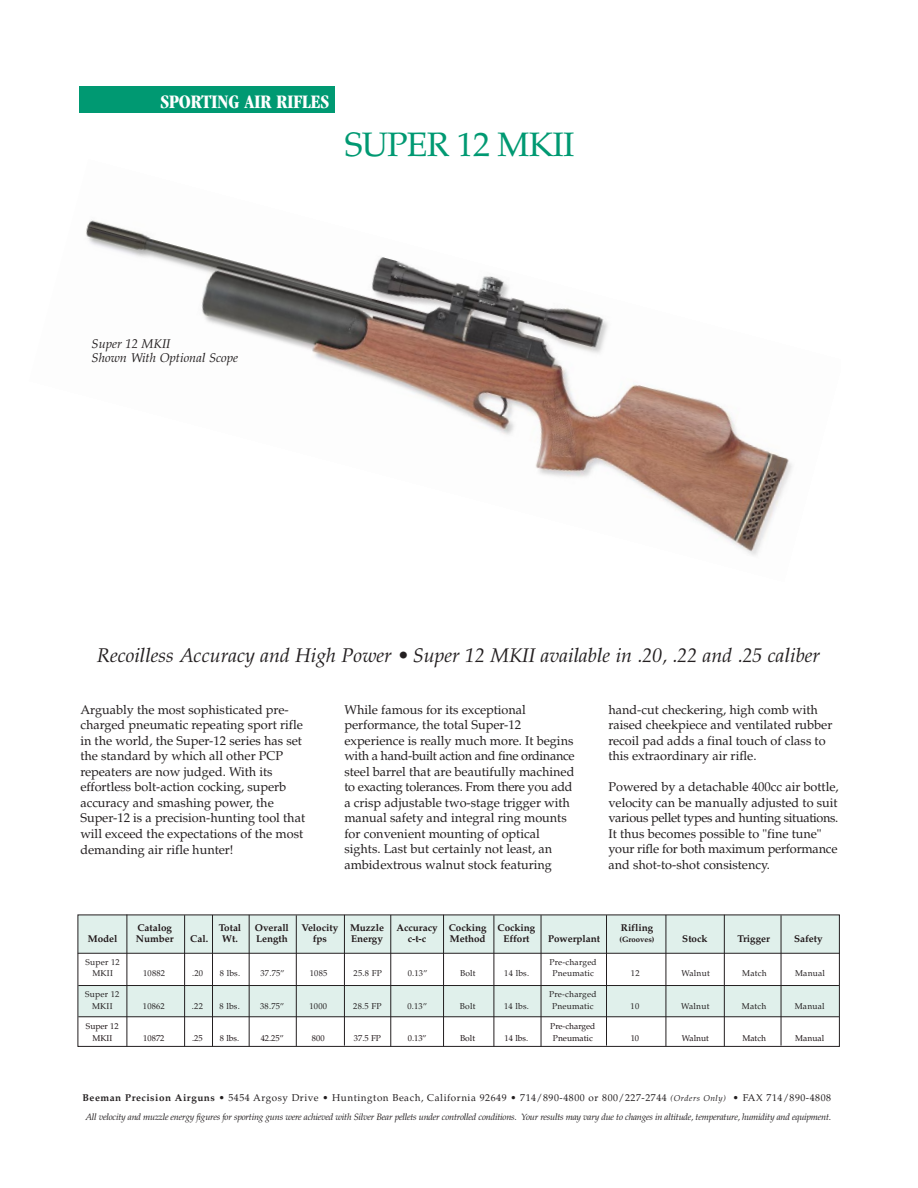
<style>
.page{position:relative;width:918px;height:1188px;background:#fff}
.page>*{position:absolute;margin:0;border:0;box-sizing:border-box;transform-origin:0 0}
.t1{font:33.9px "Palatino";letter-spacing:-.025em;color:#009972}
.t2{font:italic 19.8px "Palatino";color:#231f20}
.t3{font:700 condensed 19.8px "Garamond";letter-spacing:-.01em;color:#fff}
.t4{font:12.75px/15.5px "Palatino";color:#231f20}
.t5{font:italic 12.75px/14.1px "Palatino";color:#231f20}
.t6{font:700 9.9px "Palatino";color:#201719}
.t7{font:9.9px "Palatino";letter-spacing:.055em;color:#231f20}
.t8{font:italic 9.15px "Palatino";letter-spacing:-.025em;color:#231f20}
.t9{font:8.4px "Palatino";letter-spacing:.025em;color:#231f20}
.t10{font:8.4px "Palatino";color:#201719}
.t11{font:700 7.8px "Palatino";color:#201719}
.s1{font-weight:700}
.s2{font-style:italic;font-size:8.4px}
</style>
<div class="page">
<div style="left:79px;top:87px;width:256px;height:26px;background:#009972"></div>
<div style="left:78px;top:985px;width:761px;height:32px;background:#e0f0eb"></div>
<div style="left:78px;top:915px;width:761px;height:38px;background:#e0f0eb"></div>
<div style="left:78px;top:915px;width:762px;height:132px;border:1px solid #231f20"></div>
<div style="left:79px;top:954px;width:759px;height:31px;background:#fff"></div>
<hr style="left:127px;top:915px;width:1px;height:131px;background:#231f20">
<hr style="left:184px;top:915px;width:1px;height:131px;background:#231f20">
<hr style="left:212px;top:915px;width:1px;height:131px;background:#231f20">
<hr style="left:296px;top:915px;width:1px;height:131px;background:#231f20">
<hr style="left:249px;top:915px;width:1px;height:131px;background:#231f20">
<hr style="left:344px;top:915px;width:1px;height:131px;background:#231f20">
<hr style="left:390px;top:915px;width:1px;height:132px;background:#231f20">
<hr style="left:443px;top:915px;width:1px;height:131px;background:#231f20">
<hr style="left:494px;top:915px;width:1px;height:131px;background:#231f20">
<hr style="left:541px;top:915px;width:1px;height:132px;background:#231f20">
<hr style="left:606px;top:915px;width:1px;height:131px;background:#231f20">
<hr style="left:666px;top:915px;width:1px;height:131px;background:#231f20">
<hr style="left:724px;top:915px;width:1px;height:131px;background:#231f20">
<hr style="left:781px;top:915px;width:1px;height:131px;background:#231f20">
<hr style="left:78px;top:985px;width:761px;height:1px;background:#231f20">
<hr style="left:78px;top:1017px;width:761px;height:1px;background:#231f20">
<hr style="left:78px;top:953px;width:762px;height:1px;background:#231f20">
<img style="left:86px;top:220px;width:706px;height:336px">
<h2 class="t3" style="left:161px;top:94px;width:170px">SPORTING AIR RIFLES</h2>
<h1 class="t1" style="left:345px;top:131px;width:231px">SUPER 12 MKII</h1>
<p class="t5" style="left:92px;top:338px;width:148px">Super 12 MKII<br>Shown With Optional Scope</p>
<h2 class="t2" style="left:97px;top:648px;width:725px">Recoilless Accuracy and High Power • Super 12 MKII available in .20, .22 and .25 caliber</h2>
<p class="t4" style="left:80px;top:703px;width:226px">Arguably the most sophisticated pre&shy;charged pneumatic repeating sport rifle in the world, the Super-12 series has set the standard by which all other PCP repeaters are now judged. With its effortless bolt-action cocking, superb accuracy and smashing power, the Super-12 is a precision-hunting tool that will exceed the expectations of the most demanding air rifle hunter!</p>
<p class="t4" style="left:344px;top:703px;width:232px">While famous for its exceptional performance, the total Super-12 experience is really much more. It begins with a hand-built action and fine ordinance steel barrel that are beautifully machined to exacting tolerances. From there you add a crisp adjustable two-stage trigger with manual safety and integral ring mounts for convenient mounting of optical sights. Last but certainly not least, an ambidextrous walnut stock featuring</p>
<p class="t4" style="left:608px;top:703px;width:225px">hand-cut checkering, high comb with raised cheekpiece and ventilated rubber recoil pad adds a final touch of class to this extraordinary air rifle.</p>
<p class="t4" style="left:608px;top:781px;width:232px">Powered by a detachable 400cc air bottle, velocity can be manually adjusted to suit various pellet types and hunting situations.<br>It thus becomes possible to "fine tune" your rifle for both maximum performance and shot-to-shot consistency.</p>
<p class="t6" style="left:138px;top:924px;width:36px">Catalog</p>
<p class="t6" style="left:219px;top:924px;width:24px">Total</p>
<p class="t6" style="left:255px;top:924px;width:35px">Overall</p>
<p class="t6" style="left:301px;top:924px;width:84px">Velocity Muzzle</p>
<p class="t6" style="left:396px;top:924px;width:140px">Accuracy Cocking Cocking</p>
<p class="t6" style="left:621px;top:924px;width:34px">Rifling</p>
<p class="t6" style="left:88px;top:935px;width:31px">Model</p>
<p class="t6" style="left:136px;top:935px;width:39px">Number</p>
<p class="t6" style="left:190px;top:935px;width:19px">Cal.</p>
<p class="t6" style="left:222px;top:935px;width:67px">Wt. Length</p>
<p class="t6" style="left:313px;top:935px;width:16px">fps</p>
<p class="t6" style="left:351px;top:935px;width:33px">Energy</p>
<p class="t6" style="left:408px;top:935px;width:20px">c-t-c</p>
<p class="t6" style="left:450px;top:935px;width:37px">Method</p>
<p class="t6" style="left:503px;top:935px;width:28px">Effort</p>
<p class="t6" style="left:548px;top:935px;width:54px">Powerplant</p>
<p class="t11" style="left:620px;top:936px;width:36px">(Grooves)</p>
<p class="t6" style="left:682px;top:935px;width:27px">Stock</p>
<p class="t6" style="left:738px;top:935px;width:34px">Trigger</p>
<p class="t6" style="left:794px;top:935px;width:30px">Safety</p>
<p class="t9" style="left:85px;top:959px;width:36px">Super 12</p>
<p class="t9" style="left:550px;top:959px;width:49px">Pre-charged</p>
<p class="t9" style="left:92px;top:970px;width:22px">MKII</p>
<p class="t9" style="left:143px;top:970px;width:23px">10882</p>
<p class="t9" style="left:192px;top:970px;width:12px">.20</p>
<p class="t9" style="left:220px;top:970px;width:22px">8 lbs.</p>
<p class="t9" style="left:260px;top:970px;width:26px">37.75”</p>
<p class="t9" style="left:310px;top:970px;width:19px">1085</p>
<p class="t9" style="left:354px;top:970px;width:30px">25.8 FP</p>
<p class="t9" style="left:408px;top:970px;width:21px">0.13”</p>
<p class="t9" style="left:460px;top:970px;width:17px">Bolt</p>
<p class="t9" style="left:504px;top:970px;width:26px">14 lbs.</p>
<p class="t9" style="left:552px;top:970px;width:43px">Pneumatic</p>
<p class="t9" style="left:631px;top:970px;width:10px">12</p>
<p class="t9" style="left:682px;top:970px;width:30px">Walnut</p>
<p class="t9" style="left:742px;top:970px;width:26px">Match</p>
<p class="t9" style="left:795px;top:970px;width:32px">Manual</p>
<p class="t9" style="left:85px;top:991px;width:36px">Super 12</p>
<p class="t9" style="left:549px;top:991px;width:49px">Pre-charged</p>
<p class="t9" style="left:92px;top:1003px;width:22px">MKII</p>
<p class="t9" style="left:143px;top:1003px;width:23px">10862</p>
<p class="t9" style="left:192px;top:1003px;width:12px">.22</p>
<p class="t9" style="left:219px;top:1003px;width:22px">8 lbs.</p>
<p class="t9" style="left:260px;top:1003px;width:26px">38.75”</p>
<p class="t9" style="left:309px;top:1003px;width:19px">1000</p>
<p class="t9" style="left:353px;top:1003px;width:30px">28.5 FP</p>
<p class="t9" style="left:407px;top:1003px;width:21px">0.13”</p>
<p class="t9" style="left:460px;top:1003px;width:17px">Bolt</p>
<p class="t9" style="left:504px;top:1003px;width:26px">14 lbs.</p>
<p class="t9" style="left:552px;top:1003px;width:43px">Pneumatic</p>
<p class="t9" style="left:631px;top:1003px;width:10px">10</p>
<p class="t9" style="left:681px;top:1003px;width:30px">Walnut</p>
<p class="t9" style="left:742px;top:1003px;width:26px">Match</p>
<p class="t9" style="left:795px;top:1003px;width:32px">Manual</p>
<p class="t10" style="left:86px;top:1023px;width:34px">Super 12</p>
<p class="t10" style="left:550px;top:1023px;width:47px">Pre-charged</p>
<p class="t10" style="left:92px;top:1034px;width:21px">MKII</p>
<p class="t10" style="left:143px;top:1034px;width:23px">10872</p>
<p class="t10" style="left:192px;top:1034px;width:12px">.25</p>
<p class="t10" style="left:220px;top:1034px;width:21px">8 lbs.</p>
<p class="t10" style="left:261px;top:1034px;width:25px">42.25”</p>
<p class="t10" style="left:312px;top:1034px;width:14px">800</p>
<p class="t10" style="left:354px;top:1034px;width:28px">37.5 FP</p>
<p class="t10" style="left:408px;top:1034px;width:21px">0.13”</p>
<p class="t10" style="left:460px;top:1034px;width:17px">Bolt</p>
<p class="t10" style="left:505px;top:1034px;width:25px">14 lbs.</p>
<p class="t10" style="left:553px;top:1034px;width:41px">Pneumatic</p>
<p class="t10" style="left:631px;top:1034px;width:10px">10</p>
<p class="t10" style="left:682px;top:1034px;width:29px">Walnut</p>
<p class="t10" style="left:742px;top:1034px;width:25px">Match</p>
<p class="t10" style="left:795px;top:1034px;width:30px">Manual</p>
<p class="t7" style="left:82px;top:1093px;width:750px"><span class="s1">Beeman Precision Airguns</span> • 5454 Argosy Drive • Huntington Beach, California 92649 • 714/890-4800 or 800/227-2744 <span class="s2">(Orders Only)</span> • FAX 714/890-4808</p>
<p class="t8" style="left:85px;top:1113px;width:747px">All velocity and muzzle energy figures for sporting guns were achieved with Silver Bear pellets under controlled conditions. Your results may vary due to changes in altitude, temperature, humidity and equipment.</p>
</div>
